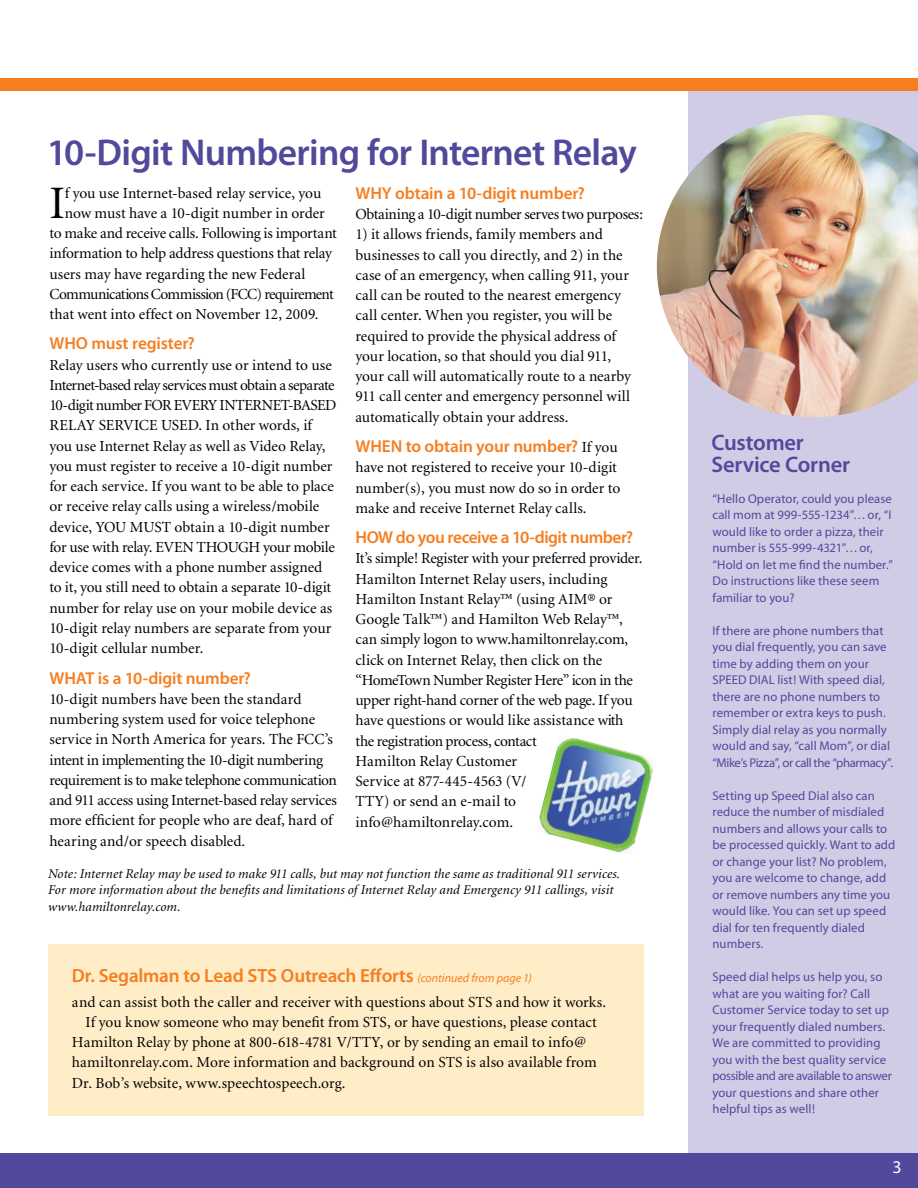
<style>
.page{position:relative;width:918px;height:1188px;background:#fff}
.page>*{position:absolute;margin:0;border:0;box-sizing:border-box;transform-origin:0 0}
.t1{font:46.5px "Minion";color:#000}
.t2{font:600 37.5px "Myriad Pro";letter-spacing:-.02em;color:#51499b}
.t3{font:600 22.5px/21.8px "Myriad Pro";letter-spacing:-.01em;color:#51499b}
.t4{font:600 19.2px "Myriad Pro";letter-spacing:-.01em;color:#f57e20}
.t5{font:18px "Myriad";color:#fff}
.t6{font:600 17.25px "Myriad Pro";letter-spacing:-.01em;color:#f57e20}
.t7{font:600 17.25px "Myriad Pro";letter-spacing:-.03em;color:#f57e20}
.t8{font:15.3px/20.2px "Minion";letter-spacing:-.005em;color:#000}
.t9{font:15.3px "Minion";letter-spacing:-.025em;color:#000}
.t10{font:15.3px "Minion";letter-spacing:-.045em;color:#000}
.t11{font:italic 13.5px/16.5px "Minion";letter-spacing:.01em;color:#000}
.t12{font:12.75px/16.5px "Myriad";letter-spacing:.005em;color:#51499b}
.s1{font-family:"Minion";font-weight:400;font-size:15.3px;color:#000}
.s2{font-weight:400;font-style:italic;font-size:12px}
</style>
<div class="page">
<div style="left:688px;top:80px;width:230px;height:1080px;background:#d0cce5"></div>
<div style="left:0;top:78px;width:918px;height:13px;background:#f57e20"></div>
<div style="left:0;top:1154px;width:918px;height:34px;background:#51499b"></div>
<img style="left:539px;top:737px;width:115px;height:117px">
<img style="left:657px;top:115px;width:261px;height:302px">
<div style="left:48px;top:945px;width:595px;height:171px;background:#ffedc7"></div>
<p class="t2" style="left:47px;top:128px;width:592px">10-Digit Numbering for Internet Relay</p>
<p class="t1" style="left:50px;top:180px;width:17px">I</p>
<p class="t8" style="left:65px;top:183px;width:258px">f you use Internet-based relay service, you</p>
<p class="t6" style="left:356px;top:182px;width:231px">WHY obtain a 10-digit number?</p>
<p class="t9" style="left:356px;top:207px;width:289px">Obtaining a 10-digit number serves two purposes:</p>
<p class="t8" style="left:356px;top:225px;width:277px">1) it allows friends, family members and businesses to call you directly, and 2) in the case of an emergency, when calling 911, your call can be routed to the nearest emergency call center. When you register, you will be required to provide the physical address of your location, so that should you dial 911, your call will automatically route to a nearby 911 call center and emergency personnel will automatically obtain your address.</p>
<p class="t6" style="left:356px;top:435px;width:264px">WHEN to obtain your number? <span class="s1">If you</span></p>
<p class="t8" style="left:355px;top:458px;width:266px">have not registered to receive your 10-digit number(s), you must now do so in order to make and receive Internet Relay calls.</p>
<p class="t7" style="left:356px;top:526px;width:279px">HOW do you receive a 10-digit number?</p>
<p class="t8" style="left:356px;top:549px;width:288px">It’s simple! Register with your preferred provider.<br>Hamilton Internet Relay users, including Hamilton Instant Relay™ (using AIM® or Google Talk™) and Hamilton Web Relay™, can simply logon to www.hamiltonrelay.com, click on Internet Relay, then click on the “HomeTown Number Register Here” icon in the upper right-hand corner of the web page. If you have questions or would like assistance with the registration process, contact<br>Hamilton Relay Customer<br>Service at 877-445-4563 (V/<br>TTY) or send an e-mail to info@hamiltonrelay.com.</p>
<p class="t8" style="left:65px;top:203px;width:261px">now must have a 10-digit number in order</p>
<p class="t8" style="left:49px;top:224px;width:289px">to make and receive calls. Following is important</p>
<p class="t8" style="left:49px;top:244px;width:284px">information to help address questions that relay</p>
<p class="t8" style="left:49px;top:264px;width:257px">users may have regarding the new Federal</p>
<p class="t10" style="left:49px;top:286px;width:286px">Communications Commission (FCC) requirement</p>
<p class="t8" style="left:49px;top:305px;width:270px">that went into effect on November 12, 2009.</p>
<p class="t6" style="left:50px;top:333px;width:147px">WHO must register?</p>
<p class="t8" style="left:50px;top:355px;width:288px">Relay users who currently use or intend to use Internet-based relay services must obtain a separate 10-digit number FOR EVERY INTERNET-BASED RELAY SERVICE USED. In other words, if you use Internet Relay as well as Video Relay, you must register to receive a 10-digit number for each service. If you want to be able to place or receive relay calls using a wireless/mobile device, YOU MUST obtain a 10-digit number for use with relay. EVEN THOUGH your mobile device comes with a phone number assigned to it, you still need to obtain a separate 10-digit number for relay use on your mobile device as 10-digit relay numbers are separate from your 10-digit cellular number.</p>
<p class="t6" style="left:50px;top:667px;width:203px">WHAT is a 10-digit number?</p>
<p class="t8" style="left:50px;top:689px;width:289px">10-digit numbers have been the standard numbering system used for voice telephone service in North America for years. The FCC’s intent in implementing the 10-digit numbering requirement is to make telephone communication and 911 access using Internet-based relay services more efficient for people who are deaf, hard of hearing and/or speech disabled.</p>
<p class="t11" style="left:48px;top:866px;width:574px">Note: Internet Relay may be used to make 911 calls, but may not function the same as traditional 911 services.<br>For more information about the benefits and limitations of Internet Relay and Emergency 911 callings, visit www.hamiltonrelay.com.</p>
<p class="t4" style="left:72px;top:964px;width:461px">Dr. Segalman to Lead STS Outreach Efforts <span class="s2">(continued from page 1)</span></p>
<p class="t8" style="left:72px;top:992px;width:536px">and can assist both the caller and receiver with questions about STS and how it works.</p>
<p class="t8" style="left:85px;top:1012px;width:513px">If you know someone who may benefit from STS, or have questions, please contact</p>
<p class="t8" style="left:72px;top:1033px;width:516px">Hamilton Relay by phone at 800-618-4781 V/TTY, or by sending an email to info@</p>
<p class="t8" style="left:72px;top:1053px;width:526px">hamiltonrelay.com. More information and background on STS is also available from</p>
<p class="t8" style="left:72px;top:1073px;width:275px">Dr. Bob’s website, www.speechtospeech.org.</p>
<p class="t3" style="left:712px;top:431px;width:140px">Customer<br>Service Corner</p>
<p class="t12" style="left:712px;top:491px;width:182px">“Hello Operator, could you please call mom at 999-555-1234”…or, “I would like to order a pizza, their number is 555-999-4321”…or, “Hold on let me find the number.”<br>Do instructions like these seem familiar to you?</p>
<p class="t12" style="left:712px;top:623px;width:182px">If there are phone numbers that you dial frequently, you can save time by adding them on your<br>SPEED DIAL list! With speed dial, there are no phone numbers to remember or extra keys to push.<br>Simply dial relay as you normally would and say, “call Mom”, or dial “Mike’s Pizza”, or call the “pharmacy”.</p>
<p class="t12" style="left:712px;top:788px;width:184px">Setting up Speed Dial also can reduce the number of misdialed numbers and allows your calls to be processed quickly. Want to add or change your list? No problem, you are welcome to change, add or remove numbers any time you would like. You can set up speed dial for ten frequently dialed numbers.</p>
<p class="t12" style="left:712px;top:969px;width:181px">Speed dial helps us help you, so what are you waiting for? Call<br>Customer Service today to set up your frequently dialed numbers.<br>We are committed to providing you with the best quality service possible and are available to answer your questions and share other helpful tips as well!</p>
<p class="t5" style="left:892px;top:1158px;width:11px">3</p>
</div>
